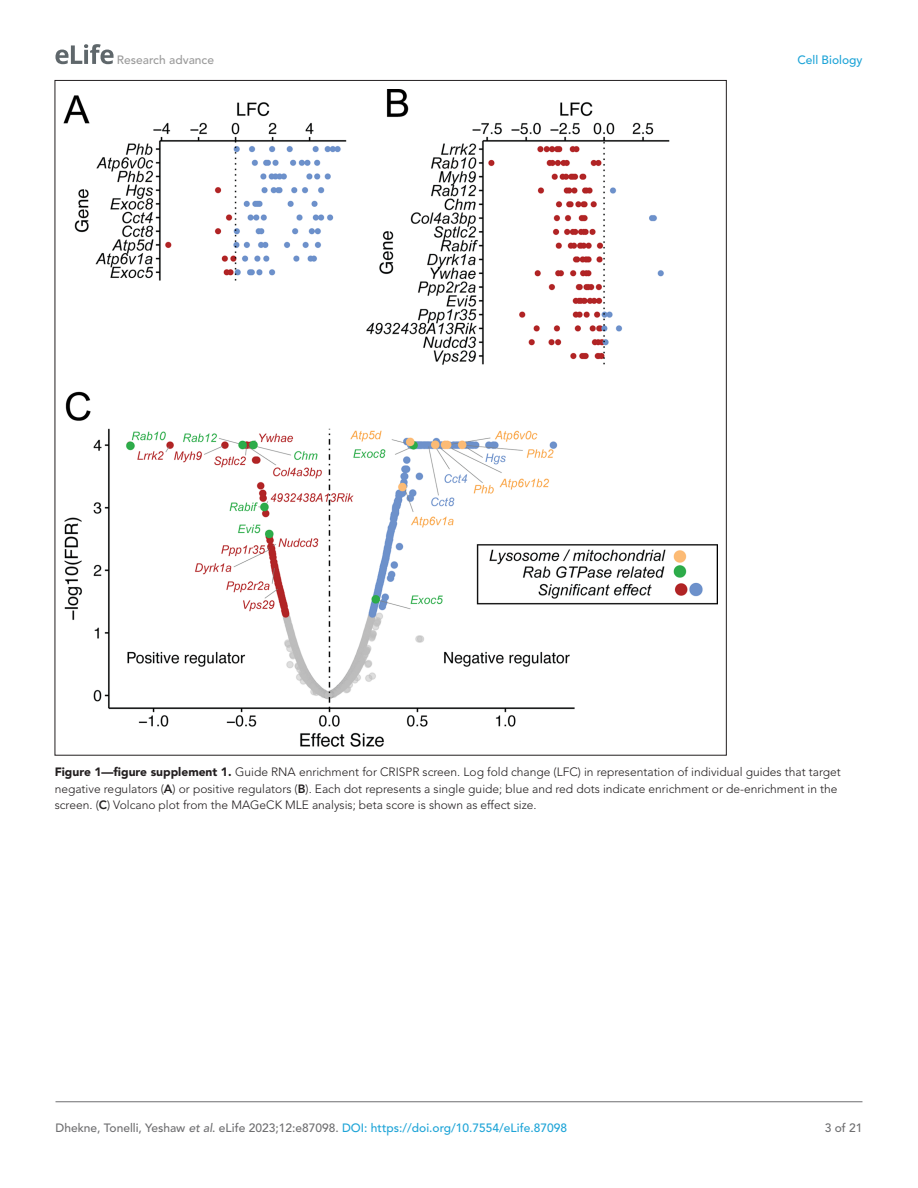
<style>
.page{position:relative;width:918px;height:1188px;background:#fff}
.page>*{position:absolute;margin:0;border:0;box-sizing:border-box;transform-origin:0 0}
.t1{font:300 12px/16.5px "Avenir LT Std";color:#231f20}
.t2{font:500 12px "Avenir LT Std";color:#6e6e70}
.t3{font:500 12px "Avenir LT Std";color:#9a9a9a}
.t4{font:500 12px "Avenir LT Std";color:#1ea4d7}
.s1{font-weight:900}
.s2{font-weight:800}
.s3{font-style:italic}
.s4{color:#1ea4d7}
</style>
<div class="page">
<svg style="left:55px;top:44px;width:59px;height:20px"></svg>
<hr style="left:56px;top:1101px;width:806px;height:1px;background:#6e6e70">
<img style="left:64px;top:89px;width:653px;height:657px">
<p class="t3" style="left:117px;top:53px;width:99px">Research advance</p>
<p class="t4" style="left:797px;top:53px;width:67px">Cell Biology</p>
<p class="t1" style="left:55px;top:764px;width:788px"><span class="s1">Figure 1—figure supplement 1.</span> Guide RNA enrichment for CRISPR screen. Log fold change (LFC) in representation of individual guides that target negative regulators (<span class="s2">A</span>) or positive regulators (<span class="s2">B</span>). Each dot represents a single guide; blue and red dots indicate enrichment or de-enrichment in the screen. (<span class="s2">C</span>) Volcano plot from the MAGeCK MLE analysis; beta score is shown as effect size.</p>
<p class="t2" style="left:56px;top:1121px;width:513px">Dhekne, Tonelli, Yeshaw <span class="s3">et al</span>. eLife 2023;12:e87098. <span class="s4">DOI: https://doi.org/10.7554/eLife.87098</span></p>
<p class="t2" style="left:825px;top:1121px;width:39px">3 of 21</p>
</div>
